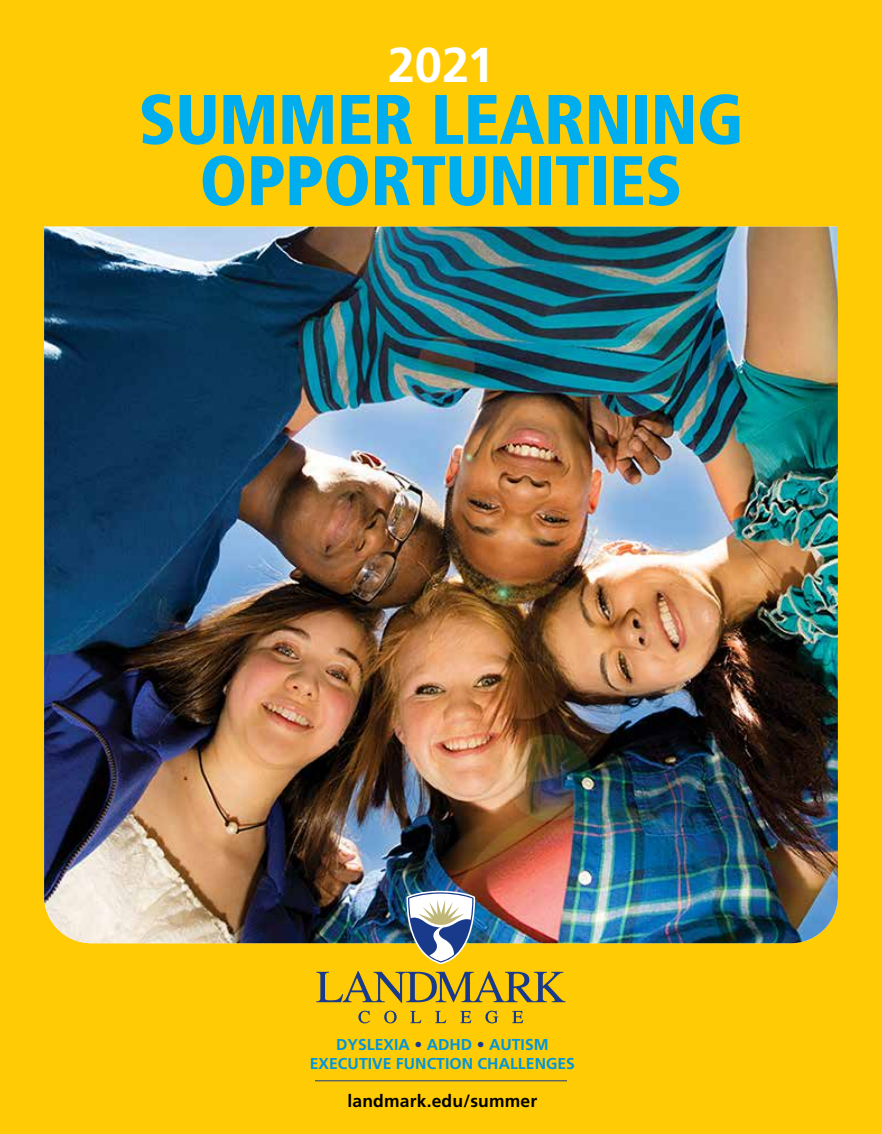
<style>
.page{position:relative;width:882px;height:1134px;background:#ffcb05}
.page>*{position:absolute;margin:0;border:0;box-sizing:border-box;transform-origin:0 0}
.t1{font:900 condensed 70px/61.2px "Frutiger";letter-spacing:-.01em;color:#00aeef;text-align:center}
.t2{font:700 49px "Frutiger";color:#fff}
.t3{font:700 17.5px "Frutiger";letter-spacing:.01em;color:#000}
.t4{font:700 15.75px/18.4px "Frutiger";color:#0095da;text-align:center}
.s1{color:#19398a}
</style>
<div class="page">
<img style="left:44px;top:227px;width:794px;height:716px">
<svg style="left:406px;top:891px;width:69px;height:73px;background:#a8aca3"></svg>
<svg style="left:316px;top:971px;width:250px;height:32px"></svg>
<svg style="left:358px;top:1011px;width:12px;height:12px"></svg>
<svg style="left:384px;top:1011px;width:13px;height:12px"></svg>
<svg style="left:410px;top:1011px;width:11px;height:12px"></svg>
<svg style="left:435px;top:1011px;width:11px;height:12px"></svg>
<svg style="left:460px;top:1011px;width:11px;height:12px"></svg>
<svg style="left:485px;top:1011px;width:13px;height:12px"></svg>
<svg style="left:512px;top:1011px;width:11px;height:12px"></svg>
<hr style="left:315px;top:1080px;width:252px;height:1px;background:#19398a">
<h2 class="t2" style="left:388px;top:36px;width:108px">2021</h2>
<h1 class="t1" style="left:139px;top:89px;width:606px">SUMMER LEARNING<br>OPPORTUNITIES</h1>
<p class="t4" style="left:310px;top:1036px;width:267px">DYSLEXIA <span class="s1">•</span> ADHD <span class="s1">•</span> AUTISM<br>EXECUTIVE FUNCTION CHALLENGES</p>
<p class="t3" style="left:348px;top:1091px;width:191px">landmark.edu/summer</p>
</div>
